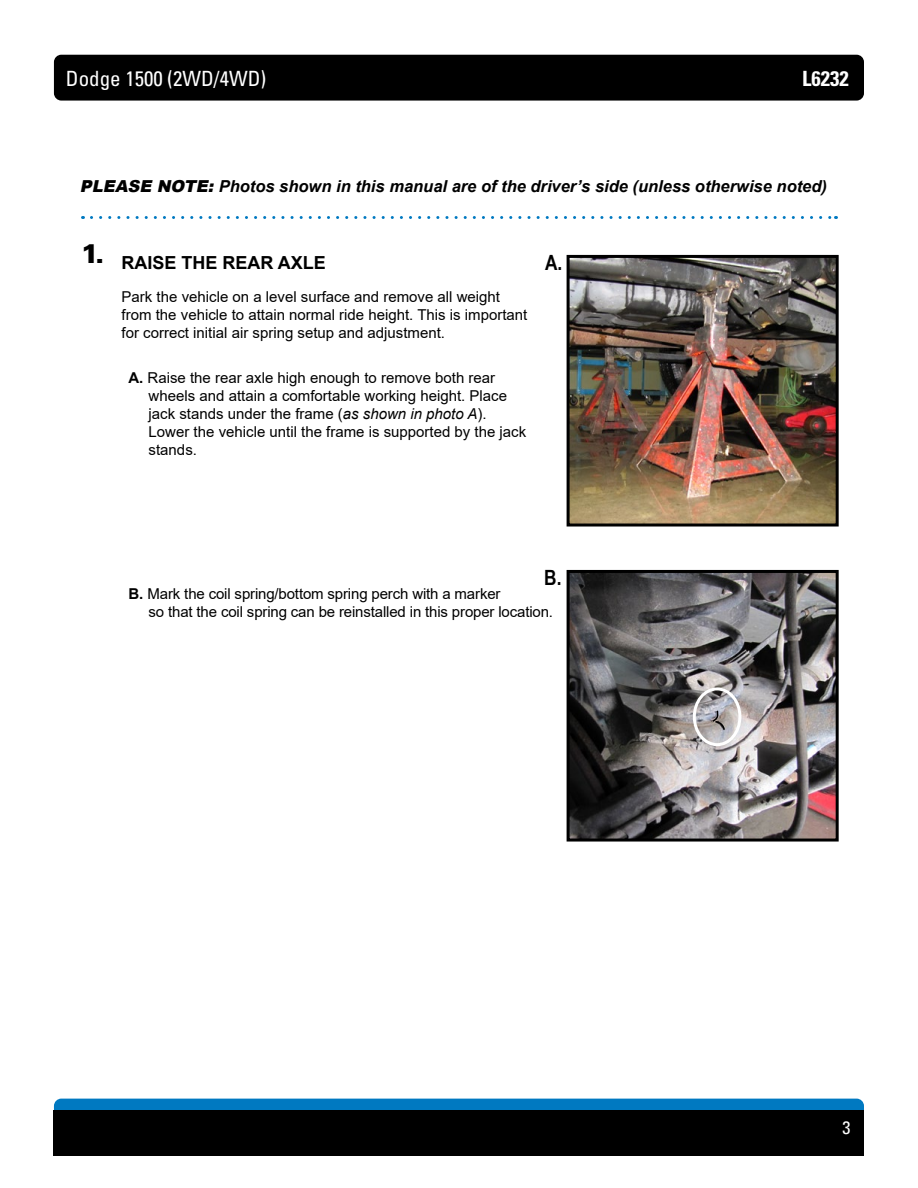
<style>
.page{position:relative;width:918px;height:1188px;background:#fff}
.page>*{position:absolute;margin:0;border:0;box-sizing:border-box;transform-origin:0 0}
.t1{font:condensed 21px "Univers LT Std";color:#fff}
.t2{font:700 condensed 21px "Univers LT Std";color:#fff}
.t3{font:700 21px "Arial Narrow";color:#000}
.t4{font:700 18px "Arial";color:#000}
.t5{font:condensed 18px "Univers LT Std";color:#fff}
.t6{font:italic 700 16.5px "Arial";color:#000}
.t7{font:15px/18px "Arial";color:#000}
.s1{font-weight:900}
.s2{font-weight:700}
.s3{font-style:italic}
</style>
<div class="page">
<div style="left:54px;top:55px;width:810px;height:46px;background:#000;border-radius:7px"></div>
<div style="left:54px;top:1099px;width:810px;height:45px;background:#0079c1;border-radius:7px"></div>
<div style="left:54px;top:1110px;width:810px;height:46px;background:#000"></div>
<img style="left:571px;top:259px;width:264px;height:264px">
<div style="left:567px;top:255px;width:272px;height:272px;border:3px solid #000"></div>
<img style="left:571px;top:574px;width:264px;height:264px">
<div style="left:567px;top:570px;width:272px;height:272px;border:3px solid #000"></div>
<svg style="left:91px;top:216px;width:746px;height:3px"></svg>
<div style="left:693px;top:687px;width:48px;height:59px;border:3px solid #fff;border-radius:50%"></div>
<svg style="left:711px;top:709px;width:15px;height:23px"></svg>
<h1 class="t1" style="left:66px;top:65px;width:202px">Dodge 1500 (2WD/4WD)</h1>
<h1 class="t2" style="left:802px;top:65px;width:48px">L6232</h1>
<p class="t6" style="left:80px;top:176px;width:749px"><span class="s1">PLEASE NOTE:</span> Photos shown in this manual are of the driver’s side (unless otherwise noted)</p>
<p class="t4" style="left:81px;top:250px;width:246px"><sup>1.</sup> RAISE THE REAR AXLE</p>
<p class="t7" style="left:122px;top:288px;width:407px">Park the vehicle on a level surface and remove all weight from the vehicle to attain normal ride height. This is important for correct initial air spring setup and adjustment.</p>
<p class="t7" style="left:149px;top:369px;width:379px;text-indent:-20px"><span class="s2">A.</span> Raise the rear axle high enough to remove both rear wheels and attain a comfortable working height. Place jack stands under the frame (<span class="s3">as shown in photo A</span>).<br>Lower the vehicle until the frame is supported by the jack stands.</p>
<h1 class="t3" style="left:545px;top:247px;width:19px">A.</h1>
<h1 class="t3" style="left:544px;top:562px;width:19px">B.</h1>
<p class="t7" style="left:149px;top:585px;width:406px;text-indent:-20px"><span class="s2">B.</span> Mark the coil spring/bottom spring perch with a marker<br>so that the coil spring can be reinstalled in this proper location.</p>
<p class="t5" style="left:843px;top:1116px;width:9px">3</p>
</div>
